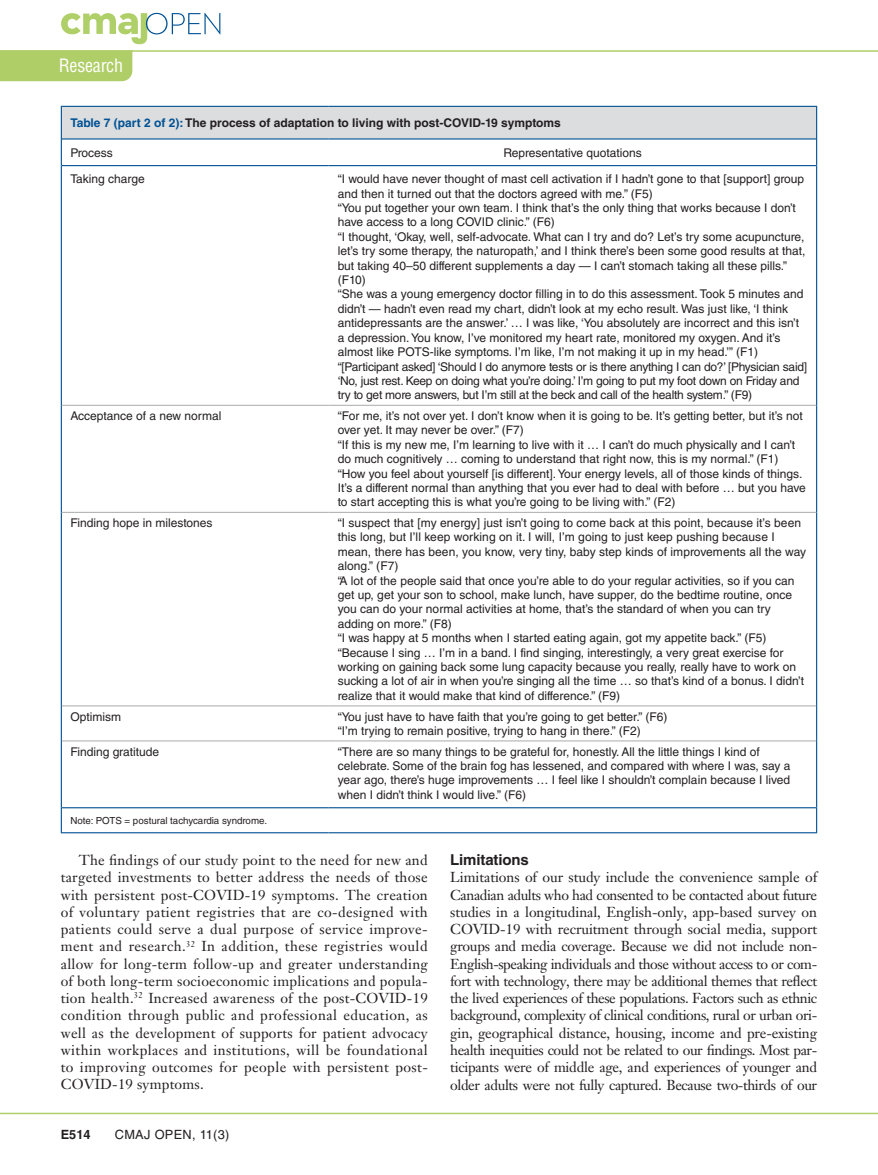
<style>
.page{position:relative;width:878px;height:1175px;background:#fff}
.page>*{position:absolute;margin:0;border:0;box-sizing:border-box;transform-origin:0 0}
.t1{font:condensed 18px "Helvetica LT Std";letter-spacing:-.01em;color:#fff}
.t2{font:700 15px "Helvetica LT Std";letter-spacing:-.01em;color:#231f20}
.t3{font:14.25px/17.2px "Janson Text LT Std";letter-spacing:-.005em;color:#231f20;text-align:justify}
.t4{font:12.75px "Helvetica LT Std";letter-spacing:.025em;color:#231f20}
.t5{font:700 12.75px "Helvetica LT Std";color:#231f20}
.t6{font:12px/14.4px "Helvetica LT Std";color:#231f20}
.t7{font:700 12px "Helvetica LT Std";color:#231f20}
.t8{font:9.75px "Helvetica LT Std";color:#231f20}
.s1{color:#005294}
</style>
<div class="page">
<hr style="left:0;top:1112px;width:878px;height:2px;background:#afcf69">
<svg style="left:61px;top:13px;width:159px;height:31px"></svg>
<hr style="left:0;top:50px;width:878px;height:2px;background:#afcf69">
<div style="left:0;top:52px;width:132px;height:29px;background:#b0ce68"></div>
<div style="left:61px;top:106px;width:755px;height:33px;background:#dcdddf"></div>
<hr style="left:61px;top:106px;width:1px;height:33px;background:#005294">
<hr style="left:816px;top:106px;width:1px;height:33px;background:#005294">
<svg style="left:61px;top:139px;width:1px;height:27px"></svg>
<svg style="left:816px;top:139px;width:1px;height:27px"></svg>
<hr style="left:61px;top:166px;width:1px;height:239px;background:#005294">
<hr style="left:816px;top:166px;width:1px;height:239px;background:#005294">
<hr style="left:61px;top:405px;width:1px;height:107px;background:#005294">
<hr style="left:816px;top:405px;width:1px;height:107px;background:#005294">
<hr style="left:61px;top:512px;width:1px;height:194px;background:#005294">
<hr style="left:816px;top:512px;width:1px;height:194px;background:#005294">
<hr style="left:61px;top:706px;width:1px;height:35px;background:#005294">
<hr style="left:816px;top:706px;width:1px;height:35px;background:#005294">
<hr style="left:61px;top:741px;width:1px;height:66px;background:#005294">
<hr style="left:816px;top:741px;width:1px;height:66px;background:#005294">
<hr style="left:62px;top:512px;width:266px;height:1px;background:#b2b3b7">
<hr style="left:328px;top:512px;width:488px;height:1px;background:#b2b3b7">
<hr style="left:62px;top:705px;width:266px;height:1px;background:#b2b3b7">
<hr style="left:328px;top:705px;width:488px;height:1px;background:#b2b3b7">
<hr style="left:62px;top:740px;width:266px;height:1px;background:#b2b3b7">
<hr style="left:328px;top:740px;width:488px;height:1px;background:#b2b3b7">
<hr style="left:62px;top:106px;width:266px;height:1px;background:#005294">
<hr style="left:328px;top:106px;width:488px;height:1px;background:#005294">
<hr style="left:62px;top:405px;width:266px;height:1px;background:#b2b3b7">
<hr style="left:328px;top:405px;width:488px;height:1px;background:#b2b3b7">
<svg style="left:816px;top:807px;width:1px;height:26px"></svg>
<hr style="left:62px;top:807px;width:266px;height:1px;background:#005294">
<svg style="left:61px;top:807px;width:1px;height:26px"></svg>
<hr style="left:328px;top:807px;width:488px;height:1px;background:#005294">
<hr style="left:62px;top:832px;width:266px;height:1px;background:#005294">
<hr style="left:328px;top:832px;width:488px;height:1px;background:#005294">
<hr style="left:62px;top:138px;width:266px;height:1px;background:#005294">
<hr style="left:328px;top:138px;width:488px;height:1px;background:#005294">
<hr style="left:62px;top:165px;width:266px;height:1px;background:#005294">
<hr style="left:328px;top:165px;width:488px;height:1px;background:#005294">
<h1 class="t1" style="left:59px;top:54px;width:66px">Research</h1>
<p class="t7" style="left:70px;top:115px;width:492px"><span class="s1">Table 7 (part 2 of 2):</span> The process of adaptation to living with post-COVID-19 symptoms</p>
<p class="t6" style="left:70px;top:145px;width:44px">Process</p>
<p class="t6" style="left:503px;top:145px;width:140px">Representative quotations</p>
<p class="t6" style="left:70px;top:172px;width:76px">Taking charge</p>
<p class="t6" style="left:338px;top:172px;width:471px">“I would have never thought of mast cell activation if I hadn’t gone to that [support] group and then it turned out that the doctors agreed with me.” (F5)<br>“You put together your own team. I think that’s the only thing that works because I don’t have access to a long COVID clinic.” (F6)<br>“I thought, ‘Okay, well, self-advocate. What can I try and do? Let’s try some acupuncture, let’s try some therapy, the naturopath,’ and I think there’s been some good results at that, but taking 40–50 different supplements a day — I can’t stomach taking all these pills.” (F10)<br>“She was a young emergency doctor filling in to do this assessment. Took 5 minutes and didn’t — hadn’t even read my chart, didn’t look at my echo result. Was just like, ‘I think antidepressants are the answer.’ … I was like, ‘You absolutely are incorrect and this isn’t a depression. You know, I’ve monitored my heart rate, monitored my oxygen. And it’s almost like POTS-like symptoms. I’m like, I’m not making it up in my head.’” (F1) “[Participant asked] ‘Should I do anymore tests or is there anything I can do?’ [Physician said] ‘No, just rest. Keep on doing what you’re doing.’ I’m going to put my foot down on Friday and try to get more answers, but I’m still at the beck and call of the health system.” (F9)</p>
<p class="t6" style="left:70px;top:408px;width:153px">Acceptance of a new normal</p>
<p class="t6" style="left:338px;top:408px;width:469px">“For me, it’s not over yet. I don’t know when it is going to be. It’s getting better, but it’s not over yet. It may never be over.” (F7)<br>“If this is my new me, I’m learning to live with it … I can’t do much physically and I can’t do much cognitively … coming to understand that right now, this is my normal.” (F1) “How you feel about yourself [is different]. Your energy levels, all of those kinds of things.<br>It’s a different normal than anything that you ever had to deal with before … but you have to start accepting this is what you’re going to be living with.” (F2)</p>
<p class="t6" style="left:70px;top:515px;width:144px">Finding hope in milestones</p>
<p class="t6" style="left:338px;top:515px;width:470px">“I suspect that [my energy] just isn’t going to come back at this point, because it’s been this long, but I’ll keep working on it. I will, I’m going to just keep pushing because I mean, there has been, you know, very tiny, baby step kinds of improvements all the way along.” (F7)<br>“A lot of the people said that once you’re able to do your regular activities, so if you can get up, get your son to school, make lunch, have supper, do the bedtime routine, once you can do your normal activities at home, that’s the standard of when you can try adding on more.” (F8)<br>“I was happy at 5 months when I started eating again, got my appetite back.” (F5) “Because I sing … I’m in a band. I find singing, interestingly, a very great exercise for working on gaining back some lung capacity because you really, really have to work on sucking a lot of air in when you’re singing all the time … so that’s kind of a bonus. I didn’t realize that it would make that kind of difference.” (F9)</p>
<p class="t6" style="left:70px;top:709px;width:52px">Optimism</p>
<p class="t6" style="left:338px;top:709px;width:331px">“You just have to have faith that you’re going to get better.” (F6) “I’m trying to remain positive, trying to hang in there.” (F2)</p>
<p class="t6" style="left:70px;top:744px;width:90px">Finding gratitude</p>
<p class="t6" style="left:338px;top:744px;width:454px">“There are so many things to be grateful for, honestly. All the little things I kind of celebrate. Some of the brain fog has lessened, and compared with where I was, say a year ago, there’s huge improvements … I feel like I shouldn’t complain because I lived when I didn’t think I would live.” (F6)</p>
<p class="t8" style="left:70px;top:814px;width:198px">Note: POTS = postural tachycardia syndrome.</p>
<p class="t3" style="left:61px;top:851px;width:368px;text-indent:18px">The findings of our study point to the need for new and targeted investments to better address the needs of those with persistent post-COVID-19 symptoms. The creation of voluntary patient registries that are co-designed with patients could serve a dual purpose of service improve&shy;ment and research.<sup>32</sup> In addition, these registries would allow for long-term follow-up and greater understanding of both long-term socioeconomic implications and popula&shy;tion health.<sup>32</sup> Increased awareness of the post-COVID-19 condition through public and professional education, as well as the development of supports for patient advocacy within workplaces and institutions, will be foundational to improving outcomes for people with persistent post-COVID-19 symptoms.</p>
<p class="t2" style="left:450px;top:850px;width:80px">Limitations</p>
<p class="t3" style="left:450px;top:868px;width:368px">Limitations of our study include the convenience sample of Canadian adults who had consented to be contacted about future studies in a longitudinal, English-only, app-based survey on COVID-19 with recruitment through social media, support groups and media coverage. Because we did not include non-English-speaking individuals and those without access to or com&shy;fort with technology, there may be additional themes that reflect the lived experiences of these populations. Factors such as ethnic background, complexity of clinical conditions, rural or urban ori&shy;gin, geographical distance, housing, income and pre-existing health inequities could not be related to our findings. Most par&shy;ticipants were of middle age, and experiences of younger and older adults were not fully captured. Because two-thirds of our</p>
<p class="t5" style="left:61px;top:1126px;width:31px">E514</p>
<p class="t4" style="left:115px;top:1127px;width:116px">CMAJ OPEN, 11(3)</p>
</div>
